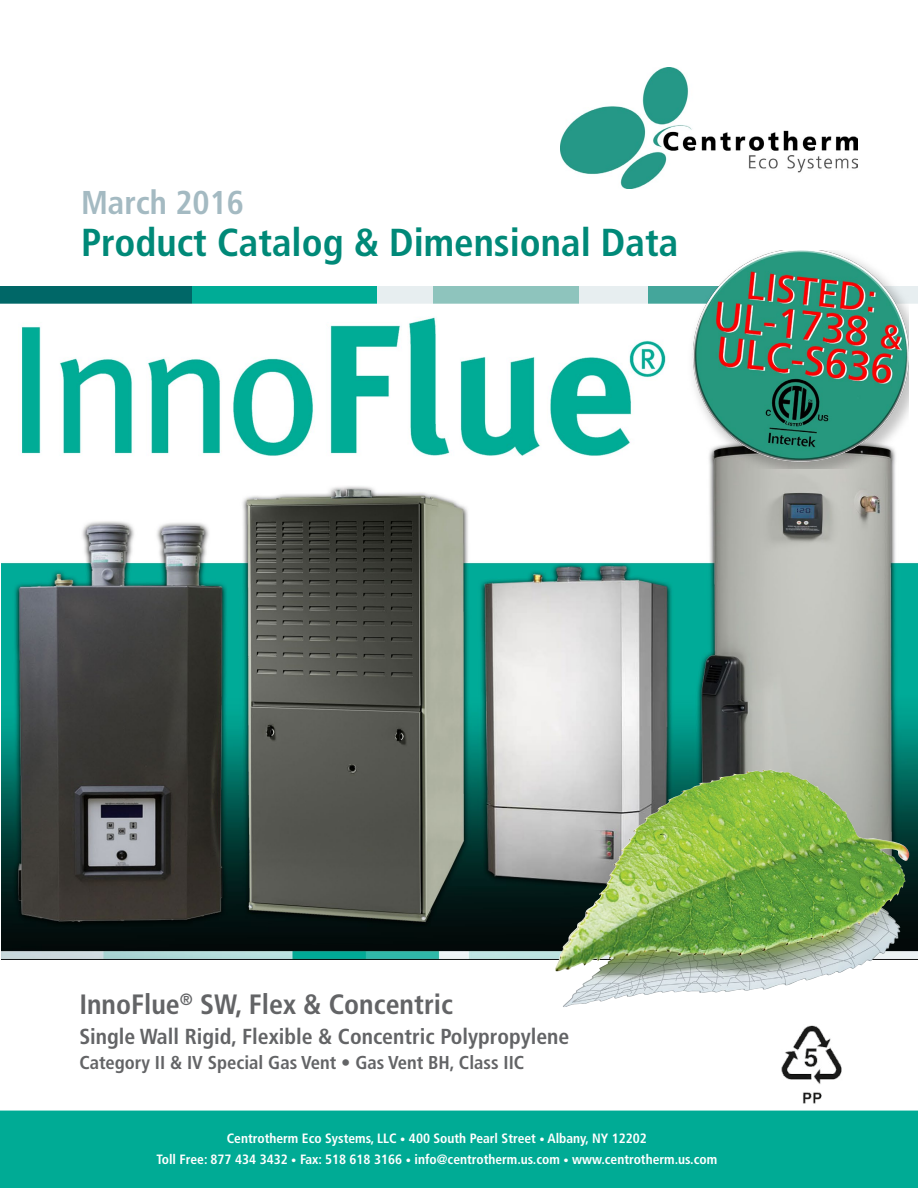
<style>
.page{position:relative;width:918px;height:1188px;background:#fff}
.page>*{position:absolute;margin:0;border:0;box-sizing:border-box;transform-origin:0 0}
.t1{font:700 condensed 39px "Frutiger";color:#008978}
.t2{font:700 condensed 33px "Frutiger";color:#a4bac2}
.t3{font:700 condensed 27.9px "Frutiger";color:#636466}
.t4{font:700 condensed 21.75px "Frutiger";color:#636466}
.t5{font:700 condensed 18.6px "Frutiger";color:#636466}
.t6{font:700 condensed 13.5px/21px "Frutiger";color:#fff;text-align:center}
.s1{font-size:10.5px}
</style>
<div class="page">
<img style="left:2px;top:310px;width:916px;height:650px">
<div style="left:71px;top:286px;width:847px;height:18px;background:#e7eef0"></div>
<div style="left:190px;top:286px;width:187px;height:18px;background:#00ac96"></div>
<div style="left:0;top:286px;width:191px;height:18px;background:#006767"></div>
<div style="left:434px;top:286px;width:145px;height:18px;background:#8ec4bd"></div>
<div style="left:649px;top:286px;width:88px;height:18px;background:#44a69b"></div>
<div style="left:0;top:1111px;width:918px;height:77px;background:#00ab95"></div>
<img style="left:561px;top:68px;width:296px;height:121px">
<img style="left:555px;top:770px;width:212px;height:202px">
<img style="left:782px;top:1025px;width:60px;height:79px">
<img style="left:685px;top:251px;width:223px;height:217px">
<h2 class="t2" style="left:81px;top:183px;width:165px">March 2016</h2>
<h1 class="t1" style="left:81px;top:219px;width:599px">Product Catalog &amp; Dimensional Data</h1>
<h3 class="t3" style="left:79px;top:988px;width:375px">InnoFlue<sup>®</sup> SW, Flex &amp; Concentric</h3>
<h3 class="t4" style="left:79px;top:1023px;width:492px">Single Wall Rigid, Flexible &amp; Concentric Polypropylene</h3>
<h3 class="t5" style="left:79px;top:1051px;width:446px">Category II &amp; IV Special Gas Vent • Gas Vent BH, Class IIC</h3>
<p class="t6" style="left:157px;top:1128px;width:562px">Centrotherm Eco Systems, LLC <span class="s1">•</span> 400 South Pearl Street <span class="s1">•</span> Albany, NY 12202<br>Toll Free: 877 434 3432 <span class="s1">•</span> Fax: 518 618 3166 <span class="s1">•</span> info@centrotherm.us.com <span class="s1">•</span> www.centrotherm.us.com</p>
</div>
